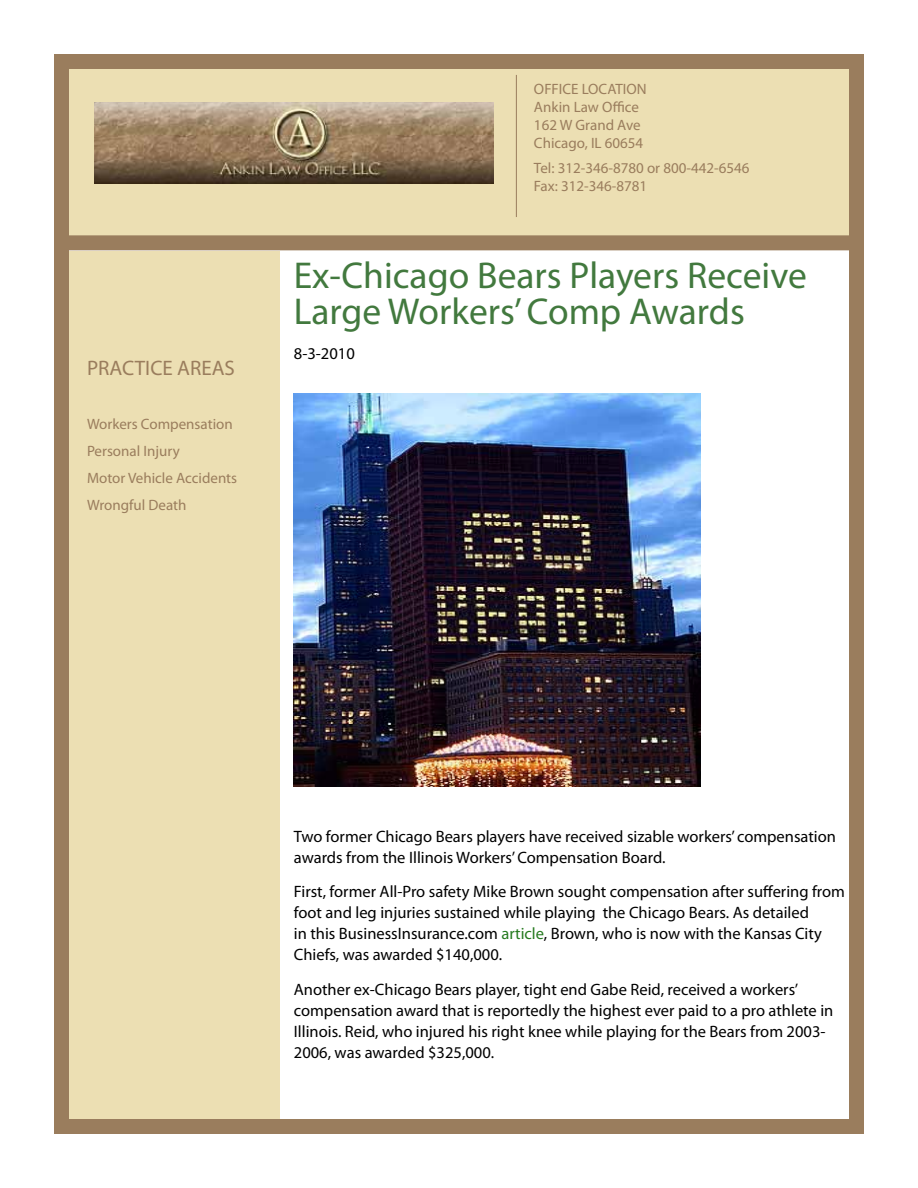
<style>
.page{position:relative;width:918px;height:1188px;background:#fff}
.page>*{position:absolute;margin:0;border:0;box-sizing:border-box;transform-origin:0 0}
.t1{font:37.5px/36px "Myriad Pro";color:#42793e}
.t2{font:21px "Myriad Pro";color:#9a7d5d}
.t3{font:16.5px/21px "Myriad Pro";color:#000}
.t4{font:15px/18px "Myriad Pro";color:#9a7d5d}
.s1{color:#267a20}
</style>
<div class="page">
<div style="left:54px;top:251px;width:225px;height:883px;background:#ecdfb3"></div>
<div style="left:54px;top:54px;width:810px;height:1080px;border:15px solid #9a7d5d"></div>
<div style="left:54px;top:54px;width:810px;height:196px;background:#ecdfb3;border:15px solid #9a7d5d"></div>
<img style="left:294px;top:393px;width:407px;height:394px">
<hr style="left:516px;top:75px;width:1px;height:142px;background:#9a7d5d">
<img style="left:95px;top:102px;width:398px;height:81px">
<p class="t2" style="left:87px;top:355px;width:149px">PRACTICE AREAS</p>
<p class="t4" style="left:87px;top:411px;width:152px;line-height:27px">Workers Compensation<br>Personal Injury<br>Motor Vehicle Accidents<br>Wrongful Death</p>
<p class="t4" style="left:534px;top:79px;width:114px">OFFICE LOCATION<br>Ankin Law Office<br>162 W Grand Ave<br>Chicago, IL 60654</p>
<p class="t4" style="left:534px;top:159px;width:217px">Tel: 312-346-8780 or 800-442-6546<br>Fax: 312-346-8781</p>
<h1 class="t1" style="left:294px;top:257px;width:514px">Ex-Chicago Bears Players Receive<br>Large Workers’ Comp Awards</h1>
<p class="t3" style="left:294px;top:342px;width:62px">8-3-2010</p>
<p class="t3" style="left:294px;top:825px;width:544px">Two former Chicago Bears players have received sizable workers’ compensation awards from the Illinois Workers’ Compensation Board.</p>
<p class="t3" style="left:294px;top:881px;width:553px">First, former All-Pro safety Mike Brown sought compensation after suffering from foot and leg injuries sustained while playing the Chicago Bears. As detailed<br>in this BusinessInsurance.com <span class="s1">article</span>, Brown, who is now with the Kansas City Chiefs, was awarded $140,000.</p>
<p class="t3" style="left:294px;top:978px;width:541px">Another ex-Chicago Bears player, tight end Gabe Reid, received a workers’ compensation award that is reportedly the highest ever paid to a pro athlete in Illinois. Reid, who injured his right knee while playing for the Bears from 2003- 2006, was awarded $325,000.</p>
</div>
